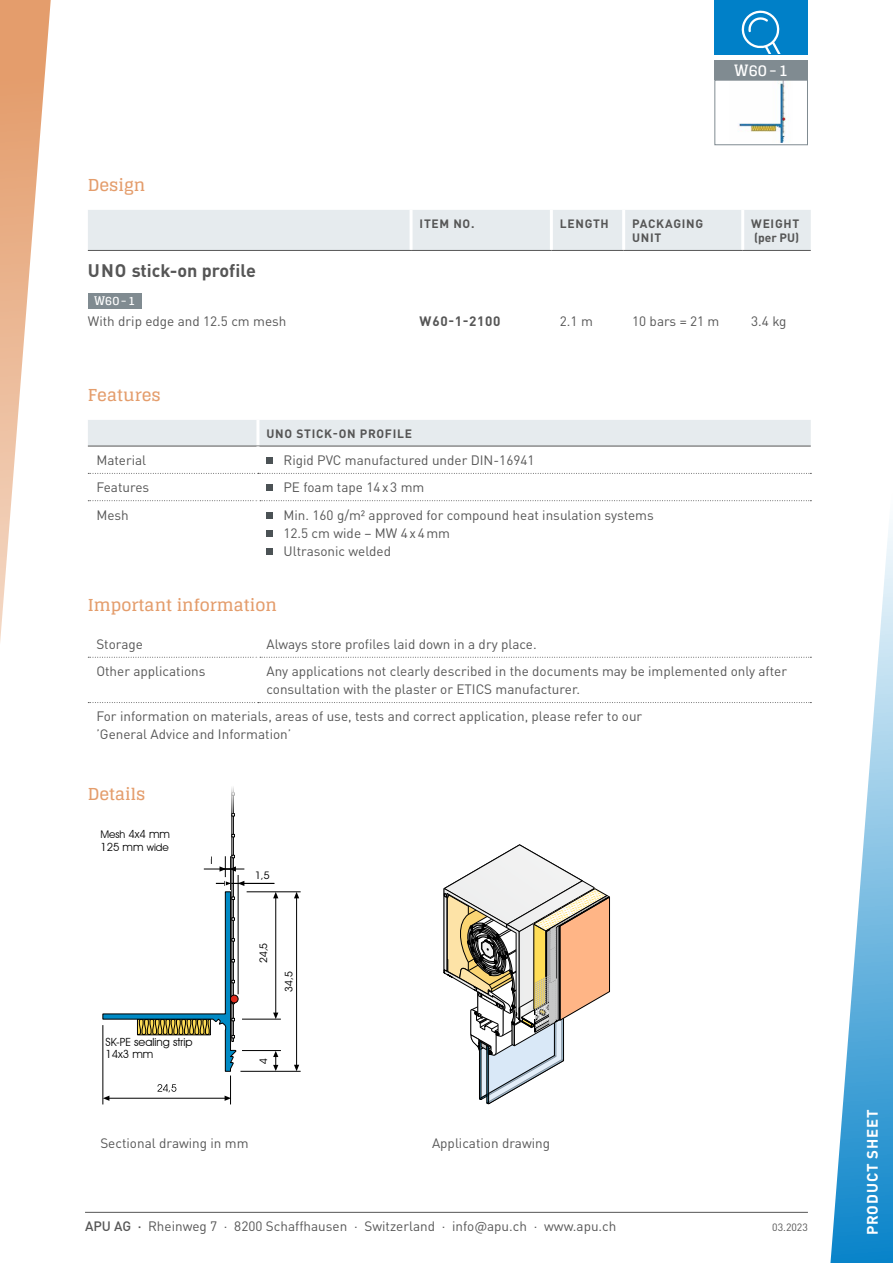
<style>
.page{position:relative;width:893px;height:1263px;background:#fff}
.page>*{position:absolute;margin:0;border:0;box-sizing:border-box;transform-origin:0 0}
.t1{font:700 18px "DIN Pro";color:#565656}
.t2{font:700 16.5px "Glegoo";color:#e49d6c}
.t3{font:700 15.6px "Glegoo";color:#fff}
.t4{font:700 15px "DIN Pro";letter-spacing:.06em;color:#fff}
.t5{font:13.5px/18px "DIN Pro";color:#565656}
.t6{font:700 13.5px "DIN Pro";letter-spacing:.05em;color:#565656}
.t7{font:700 12px/14.4px "DIN Pro";letter-spacing:.06em;color:#565656}
.t8{font:700 12px "Glegoo";color:#fff}
.t9{font:11.25px/12.8px "Avant Garde IT Cby BT";color:#000}
.t10{font:10.5px "DIN Pro";color:#565656}
.t11{font:10.05px/10.1px "ITC Avant Garde Std";color:#000}
.s1{font-size:10.5px}
.s2{font-weight:500}
</style>
<div class="page">
<hr style="left:85px;top:1212px;width:723px;height:1px;background:#565656">
<svg style="left:830px;top:523px;width:63px;height:740px"></svg>
<svg style="left:0;top:0;width:51px;height:642px"></svg>
<div style="left:714px;top:0;width:94px;height:54px;background:#0080c8"></div>
<svg style="left:742px;top:11px;width:39px;height:43px"></svg>
<svg style="left:444px;top:845px;width:166px;height:259px"></svg>
<div style="left:714px;top:60px;width:94px;height:20px;background:#808b91"></div>
<img style="left:739px;top:82px;width:50px;height:61px">
<div style="left:714px;top:80px;width:94px;height:65px;border:1px solid #808b91"></div>
<hr style="left:216px;top:883px;width:58px;height:1px;background:#000">
<hr style="left:242px;top:1019px;width:39px;height:1px;background:#000">
<svg style="left:273px;top:892px;width:5px;height:6px"></svg>
<svg style="left:273px;top:1012px;width:5px;height:7px"></svg>
<hr style="left:275px;top:898px;width:1px;height:115px;background:#000">
<hr style="left:247px;top:891px;width:54px;height:1px;background:#000">
<svg style="left:294px;top:892px;width:5px;height:6px"></svg>
<svg style="left:294px;top:1065px;width:5px;height:6px"></svg>
<hr style="left:296px;top:898px;width:1px;height:167px;background:#000">
<hr style="left:242px;top:1050px;width:39px;height:1px;background:#000">
<hr style="left:240px;top:1071px;width:61px;height:1px;background:#000">
<svg style="left:273px;top:1051px;width:5px;height:20px"></svg>
<svg style="left:102px;top:787px;width:142px;height:317px"></svg>
<div style="left:88px;top:210px;width:723px;height:40px;background:#e6ebee"></div>
<hr style="left:410px;top:210px;width:3px;height:40px;background:#fff">
<hr style="left:550px;top:210px;width:3px;height:40px;background:#fff">
<hr style="left:622px;top:210px;width:3px;height:40px;background:#fff">
<hr style="left:741px;top:210px;width:3px;height:40px;background:#fff">
<hr style="left:88px;top:250px;width:323px;height:1px;background:#565656">
<hr style="left:411px;top:250px;width:140px;height:1px;background:#565656">
<hr style="left:551px;top:250px;width:73px;height:1px;background:#565656">
<hr style="left:624px;top:250px;width:119px;height:1px;background:#565656">
<hr style="left:743px;top:250px;width:68px;height:1px;background:#565656">
<div style="left:88px;top:293px;width:54px;height:15px;background:#808b91"></div>
<div style="left:88px;top:420px;width:723px;height:26px;background:#e6ebee"></div>
<hr style="left:256px;top:420px;width:3px;height:26px;background:#fff">
<svg style="left:88px;top:500px;width:723px;height:1px"></svg>
<hr style="left:88px;top:446px;width:170px;height:1px;background:#565656">
<hr style="left:258px;top:446px;width:553px;height:1px;background:#565656">
<hr style="left:256px;top:446px;width:3px;height:27px;background:#fff">
<hr style="left:256px;top:474px;width:3px;height:27px;background:#fff">
<svg style="left:88px;top:473px;width:723px;height:1px"></svg>
<div style="left:266px;top:457px;width:7px;height:7px;background:#4b5255"></div>
<div style="left:266px;top:485px;width:7px;height:6px;background:#4b5255"></div>
<div style="left:266px;top:512px;width:7px;height:6px;background:#4b5255"></div>
<div style="left:266px;top:530px;width:7px;height:6px;background:#4b5255"></div>
<div style="left:266px;top:548px;width:7px;height:6px;background:#4b5255"></div>
<svg style="left:88px;top:657px;width:723px;height:1px"></svg>
<hr style="left:256px;top:657px;width:3px;height:45px;background:#fff">
<svg style="left:88px;top:702px;width:723px;height:1px"></svg>
<div style="left:100px;top:829px;width:111px;height:30px;background:#fff"></div>
<div style="left:105px;top:1037px;width:112px;height:43px;background:#fff"></div>
<p class="t2" style="left:88px;top:176px;width:59px">Design</p>
<p class="t3" style="left:734px;top:61px;width:55px">W60-1</p>
<p class="t7" style="left:420px;top:215px;width:56px">ITEM NO.</p>
<p class="t7" style="left:560px;top:215px;width:50px">LENGTH</p>
<p class="t7" style="left:632px;top:215px;width:73px">PACKAGING<br>UNIT</p>
<p class="t7" style="left:751px;top:215px;width:50px">WEIGHT (per PU)</p>
<h1 class="t1" style="left:88px;top:255px;width:169px">UNO stick-on profile</h1>
<p class="t8" style="left:94px;top:294px;width:43px">W60-1</p>
<p class="t5" style="left:88px;top:310px;width:200px">With drip edge and 12.5 cm mesh</p>
<p class="t6" style="left:420px;top:309px;width:82px">W60-1-2100</p>
<p class="t5" style="left:560px;top:310px;width:34px">2.1 m</p>
<p class="t5" style="left:632px;top:310px;width:89px">10 bars = 21 m</p>
<p class="t5" style="left:751px;top:310px;width:37px">3.4 kg</p>
<p class="t2" style="left:88px;top:386px;width:75px">Features</p>
<p class="t7" style="left:267px;top:425px;width:147px">UNO STICK-ON PROFILE</p>
<p class="t5" style="left:96px;top:450px;width:51px">Material</p>
<p class="t5" style="left:283px;top:450px;width:253px">Rigid PVC manufactured under DIN-16941</p>
<p class="t5" style="left:96px;top:477px;width:54px">Features</p>
<p class="t5" style="left:283px;top:477px;width:142px">PE foam tape 14x3 mm</p>
<p class="t5" style="left:96px;top:504px;width:34px">Mesh</p>
<p class="t5" style="left:283px;top:504px;width:372px">Min. 160 g/m2 approved for compound heat insulation systems<br>12.5 cm wide – MW 4x4mm<br>Ultrasonic welded</p>
<p class="t2" style="left:88px;top:596px;width:191px">Important information</p>
<p class="t5" style="left:96px;top:633px;width:48px">Storage</p>
<p class="t5" style="left:266px;top:633px;width:272px">Always store profiles laid down in a dry place.</p>
<p class="t5" style="left:96px;top:661px;width:111px">Other applications</p>
<p class="t5" style="left:266px;top:661px;width:522px">Any applications not clearly described in the documents may be implemented only after consultation with the plaster or ETICS manufacturer.</p>
<p class="t5" style="left:96px;top:706px;width:547px">For information on materials, areas of use, tests and correct application, please refer to our ’General Advice and Information’</p>
<p class="t2" style="left:88px;top:785px;width:59px">Details</p>
<p class="t9" style="left:100px;top:827px;width:71px"><span class="s1">Mesh</span> 4x4 mm<br>125 mm <span class="s1">wide</span></p>
<p class="t9" style="left:105px;top:1035px;width:88px">SK-PE sealing strip<br>14x3 mm</p>
<p class="t11" style="left:107px;top:1043px;width:81px">Sk-PE-Dichtband<br>14x3 mm</p>
<p class="t11" style="left:255px;top:870px;width:16px">1,5</p>
<p class="t11" style="left:259px;top:963px;width:22px;rotate:-90deg">24,5</p>
<p class="t11" style="left:284px;top:992px;width:22px;rotate:-90deg">34,5</p>
<p class="t11" style="left:259px;top:1064px;width:7px;rotate:-90deg">4</p>
<p class="t5" style="left:100px;top:1133px;width:150px">Sectional drawing in mm</p>
<p class="t5" style="left:432px;top:1133px;width:120px">Application drawing</p>
<p class="t5" style="left:85px;top:1215px;width:533px"><span class="s2">APU AG ·</span> Rheinweg 7 · 8200 Schaffhausen · Switzerland · info@apu.ch · www.apu.ch</p>
<p class="t10" style="left:772px;top:1219px;width:37px">03.2023</p>
<p class="t4" style="left:860px;top:1235px;width:128px;rotate:-90deg">PRODUCT SHEET</p>
</div>
